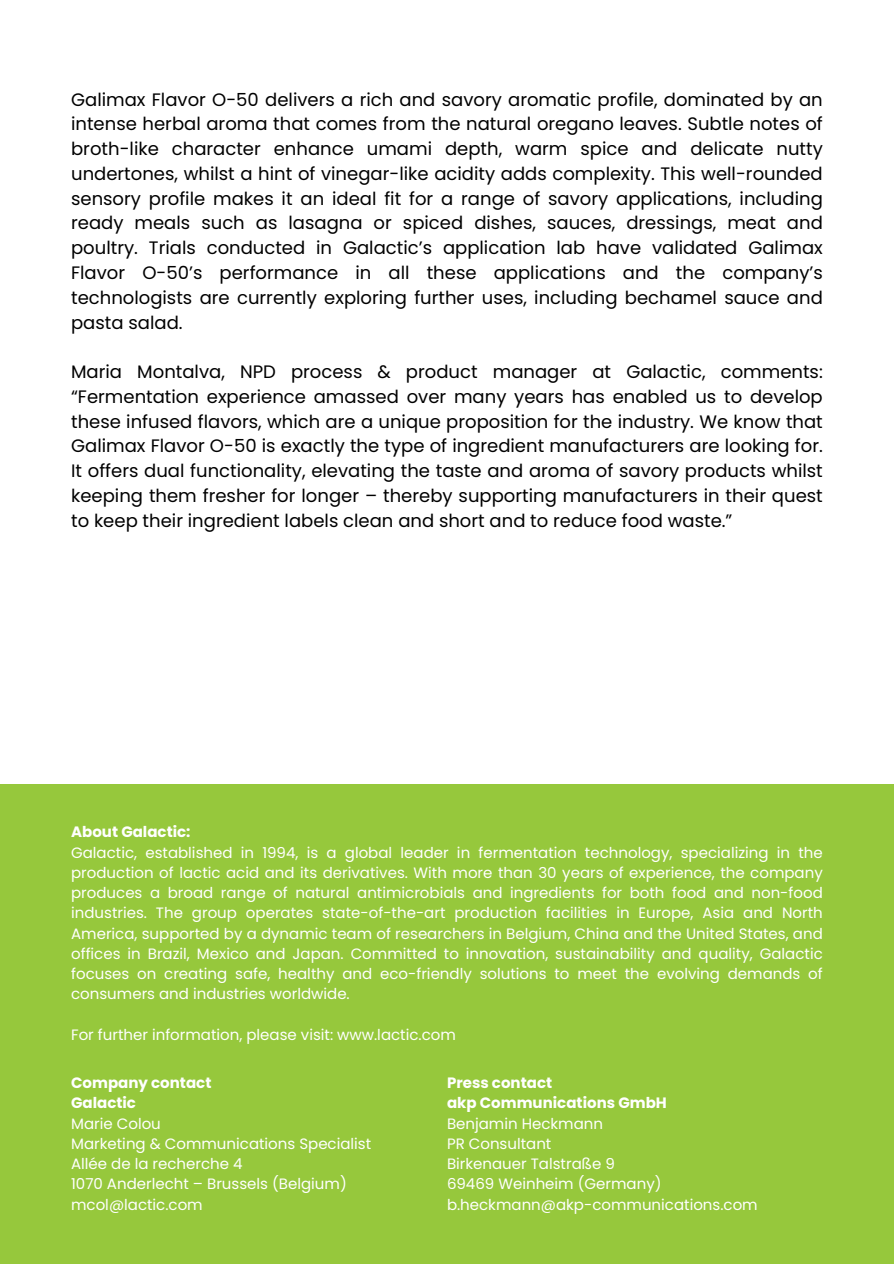
<style>
.page{position:relative;width:894px;height:1264px;background:#fff}
.page>*{position:absolute;margin:0;border:0;box-sizing:border-box;transform-origin:0 0}
.t1{font:18px/24.8px "Poppins";color:#000;text-align:justify}
.t2{font:15px/20.2px "Poppins";color:#fff;text-align:justify}
.t3{font:700 15px "Poppins";color:#fff}
</style>
<div class="page">
<div style="left:0;top:784px;width:893px;height:479px;background:#96c83c"></div>
<h1 class="t1" style="left:71px;top:87px;width:753px">Galimax Flavor O-50 delivers a rich and savory aromatic profile, dominated by an intense herbal aroma that comes from the natural oregano leaves. Subtle notes of broth-like character enhance umami depth, warm spice and delicate nutty undertones, whilst a hint of vinegar-like acidity adds complexity. This well-rounded sensory profile makes it an ideal fit for a range of savory applications, including ready meals such as lasagna or spiced dishes, sauces, dressings, meat and poultry. Trials conducted in Galactic’s application lab have validated Galimax Flavor O-50’s performance in all these applications and the company’s technologists are currently exploring further uses, including bechamel sauce and pasta salad.</h1>
<h1 class="t1" style="left:71px;top:359px;width:753px">Maria Montalva, NPD process &amp; product manager at Galactic, comments: “Fermentation experience amassed over many years has enabled us to develop these infused flavors, which are a unique proposition for the industry. We know that Galimax Flavor O-50 is exactly the type of ingredient manufacturers are looking for.<br>It offers dual functionality, elevating the taste and aroma of savory products whilst keeping them fresher for longer – thereby supporting manufacturers in their quest to keep their ingredient labels clean and short and to reduce food waste.”</h1>
<p class="t3" style="left:71px;top:821px;width:121px">About Galactic:</p>
<p class="t2" style="left:71px;top:842px;width:753px">Galactic, established in 1994, is a global leader in fermentation technology, specializing in the production of lactic acid and its derivatives. With more than 30 years of experience, the company produces a broad range of natural antimicrobials and ingredients for both food and non-food industries. The group operates state-of-the-art production facilities in Europe, Asia and North America, supported by a dynamic team of researchers in Belgium, China and the United States, and offices in Brazil, Mexico and Japan. Committed to innovation, sustainability and quality, Galactic focuses on creating safe, healthy and eco-friendly solutions to meet the evolving demands of consumers and industries worldwide.</p>
<p class="t2" style="left:71px;top:1024px;width:386px">For further information, please visit: www.lactic.com</p>
<p class="t3" style="left:71px;top:1072px;width:142px">Company contact</p>
<p class="t3" style="left:71px;top:1092px;width:66px">Galactic</p>
<p class="t2" style="left:71px;top:1113px;width:91px">Marie Colou</p>
<p class="t2" style="left:71px;top:1133px;width:301px">Marketing &amp; Communications Specialist</p>
<p class="t2" style="left:71px;top:1153px;width:173px">Allée de la recherche 4</p>
<p class="t2" style="left:71px;top:1173px;width:277px">1070 Anderlecht – Brussels (Belgium)</p>
<p class="t2" style="left:71px;top:1194px;width:133px">mcol@lactic.com</p>
<p class="t3" style="left:447px;top:1072px;width:107px">Press contact</p>
<p class="t3" style="left:447px;top:1092px;width:221px">akp Communications GmbH</p>
<p class="t2" style="left:447px;top:1113px;width:157px">Benjamin Heckmann</p>
<p class="t2" style="left:447px;top:1133px;width:106px">PR Consultant</p>
<p class="t2" style="left:447px;top:1153px;width:169px">Birkenauer Talstraße 9</p>
<p class="t2" style="left:447px;top:1173px;width:216px">69469 Weinheim (Germany)</p>
<p class="t2" style="left:447px;top:1194px;width:312px">b.heckmann@akp-communications.com</p>
</div>
